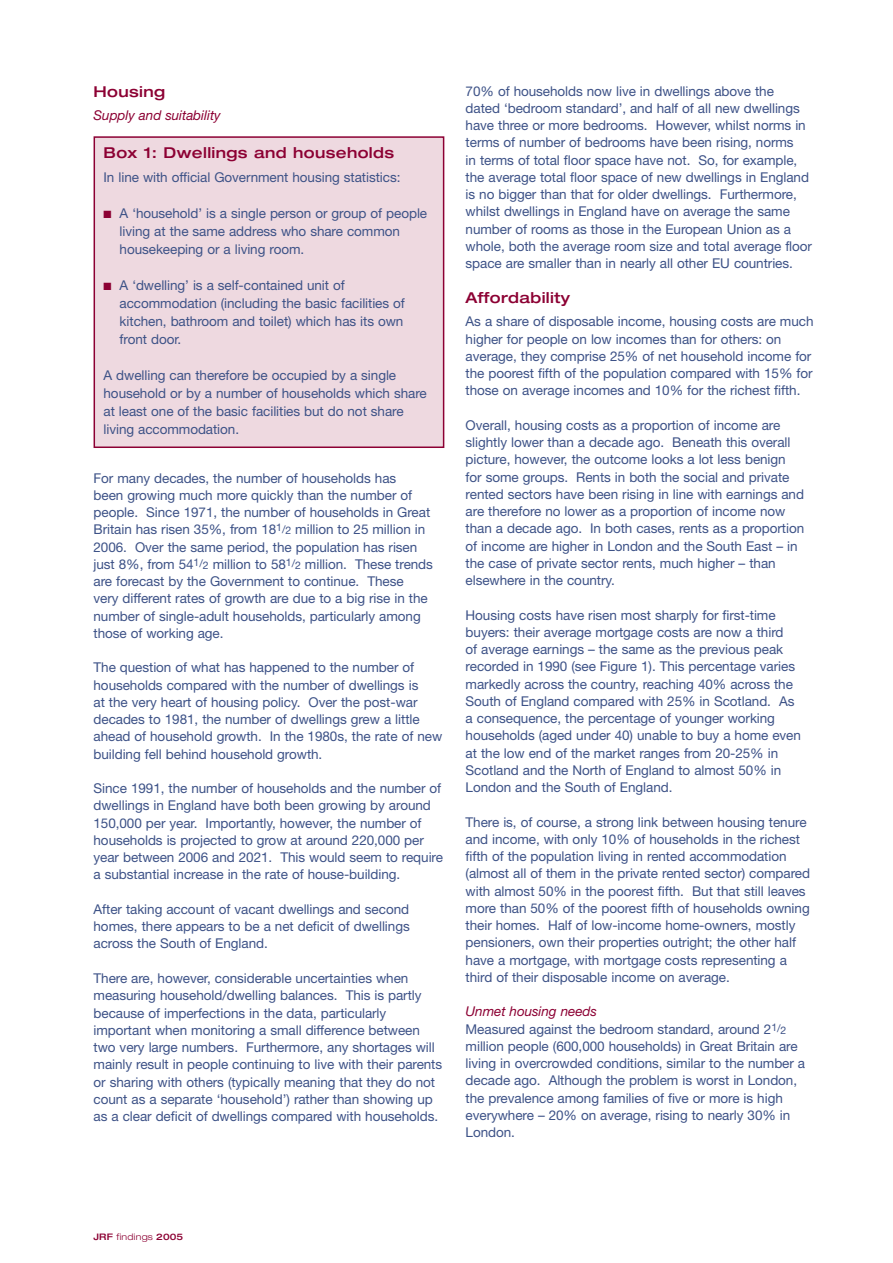
<style>
.page{position:relative;width:893px;height:1263px;background:#fff}
.page>*{position:absolute;margin:0;border:0;box-sizing:border-box;transform-origin:0 0}
.sub_1{font:500 expanded 15px "Helvetica Neue";letter-spacing:.025em;color:#8c0033}
.BODY{font:13.5px/17.2px "Helvetica Neue";letter-spacing:-.005em;color:#3d5287}
.subs_2{font:italic 13.5px "Helvetica Neue";letter-spacing:-.005em;color:#8c0033}
.t1{font:300 expanded 9px "Helvetica Neue";letter-spacing:.03em;color:#8c0033}
.s1{color:#8c0033}
.s2{font-size:10.5px}
.s3{font-weight:500}
</style>
<div class="page">
<div style="left:94px;top:137px;width:350px;height:310px;background:#eed9e0"></div>
<div style="left:94px;top:136px;width:350px;height:312px;border:2px solid #8c0033"></div>
<p class="sub_1" style="left:94px;top:82px;width:73px">Housing</p>
<p class="subs_2" style="left:94px;top:107px;width:129px">Supply and suitability</p>
<p class="sub_1" style="left:104px;top:143px;width:292px">Box 1: Dwellings and households</p>
<p class="BODY" style="left:104px;top:169px;width:298px">In line with official Government housing statistics:</p>
<p class="BODY" style="left:120px;top:204px;width:309px;line-height:18px;text-indent:-16px"><span class="s1">■</span> A ‘household’ is a single person or group of people living at the same address who share common housekeeping or a living room.</p>
<p class="BODY" style="left:120px;top:276px;width:287px;line-height:18px;text-indent:-16px"><span class="s1">■</span> A ‘dwelling’ is a self-contained unit of accommodation (including the basic facilities of kitchen, bathroom and toilet) which has its own front door.</p>
<p class="BODY" style="left:104px;top:366px;width:325px;line-height:18px">A dwelling can therefore be occupied by a single household or by a number of households which share at least one of the basic facilities but do not share living accommodation.</p>
<p class="BODY" style="left:94px;top:469px;width:341px">For many decades, the number of households has<br>been growing much more quickly than the number of people. Since 1971, the number of households in Great Britain has risen 35%, from 18<sup>1</sup><span class="s2">/2</span> million to 25 million in 2006. Over the same period, the population has risen just 8%, from 54<sup>1</sup><span class="s2">/2</span> million to 58<sup>1</sup><span class="s2">/2</span> million. These trends are forecast by the Government to continue. These<br>very different rates of growth are due to a big rise in the number of single-adult households, particularly among those of working age.</p>
<p class="BODY" style="left:94px;top:659px;width:350px">The question of what has happened to the number of households compared with the number of dwellings is<br>at the very heart of housing policy. Over the post-war decades to 1981, the number of dwellings grew a little ahead of household growth. In the 1980s, the rate of new building fell behind household growth.</p>
<p class="BODY" style="left:94px;top:780px;width:351px">Since 1991, the number of households and the number of dwellings in England have both been growing by around 150,000 per year. Importantly, however, the number of households is projected to grow at around 220,000 per year between 2006 and 2021. This would seem to require a substantial increase in the rate of house-building.</p>
<p class="BODY" style="left:94px;top:900px;width:318px;text-align:justify">After taking account of vacant dwellings and second homes, there appears to be a net deficit of dwellings across the South of England.</p>
<p class="BODY" style="left:94px;top:969px;width:350px">There are, however, considerable uncertainties when measuring household/dwelling balances. This is partly because of imperfections in the data, particularly important when monitoring a small difference between two very large numbers. Furthermore, any shortages will mainly result in people continuing to live with their parents or sharing with others (typically meaning that they do not count as a separate ‘household’) rather than showing up as a clear deficit of dwellings compared with households.</p>
<p class="BODY" style="left:466px;top:82px;width:348px">70% of households now live in dwellings above the<br>dated ‘bedroom standard’, and half of all new dwellings have three or more bedrooms. However, whilst norms in terms of number of bedrooms have been rising, norms<br>in terms of total floor space have not. So, for example, the average total floor space of new dwellings in England is no bigger than that for older dwellings. Furthermore, whilst dwellings in England have on average the same number of rooms as those in the European Union as a whole, both the average room size and total average floor space are smaller than in nearly all other EU countries.</p>
<p class="sub_1" style="left:466px;top:288px;width:106px">Affordability</p>
<p class="BODY" style="left:466px;top:313px;width:349px">As a share of disposable income, housing costs are much higher for people on low incomes than for others: on average, they comprise 25% of net household income for the poorest fifth of the population compared with 15% for those on average incomes and 10% for the richest fifth.</p>
<p class="BODY" style="left:466px;top:416px;width:340px">Overall, housing costs as a proportion of income are slightly lower than a decade ago. Beneath this overall picture, however, the outcome looks a lot less benign for some groups. Rents in both the social and private rented sectors have been rising in line with earnings and are therefore no lower as a proportion of income now than a decade ago. In both cases, rents as a proportion of income are higher in London and the South East – in the case of private sector rents, much higher – than elsewhere in the country.</p>
<p class="BODY" style="left:466px;top:606px;width:337px">Housing costs have risen most sharply for first-time buyers: their average mortgage costs are now a third<br>of average earnings – the same as the previous peak recorded in 1990 (see Figure 1). This percentage varies markedly across the country, reaching 40% across the South of England compared with 25% in Scotland. As a consequence, the percentage of younger working households (aged under 40) unable to buy a home even at the low end of the market ranges from 20-25% in Scotland and the North of England to almost 50% in London and the South of England.</p>
<p class="BODY" style="left:466px;top:813px;width:346px">There is, of course, a strong link between housing tenure and income, with only 10% of households in the richest fifth of the population living in rented accommodation (almost all of them in the private rented sector) compared with almost 50% in the poorest fifth. But that still leaves more than 50% of the poorest fifth of households owning their homes. Half of low-income home-owners, mostly pensioners, own their properties outright; the other half have a mortgage, with mortgage costs representing a third of their disposable income on average.</p>
<p class="subs_2" style="left:466px;top:1003px;width:133px">Unmet housing needs</p>
<p class="BODY" style="left:466px;top:1020px;width:341px">Measured against the bedroom standard, around 2<sup>1</sup><span class="s2">/2 </span>million people (600,000 households) in Great Britain are living in overcrowded conditions, similar to the number a decade ago. Although the problem is worst in London, the prevalence among families of five or more is high everywhere – 20% on average, rising to nearly 30% in London.</p>
<p class="t1" style="left:94px;top:1232px;width:91px"><span class="s3">JRF</span> findings <span class="s3">2005</span></p>
</div>
